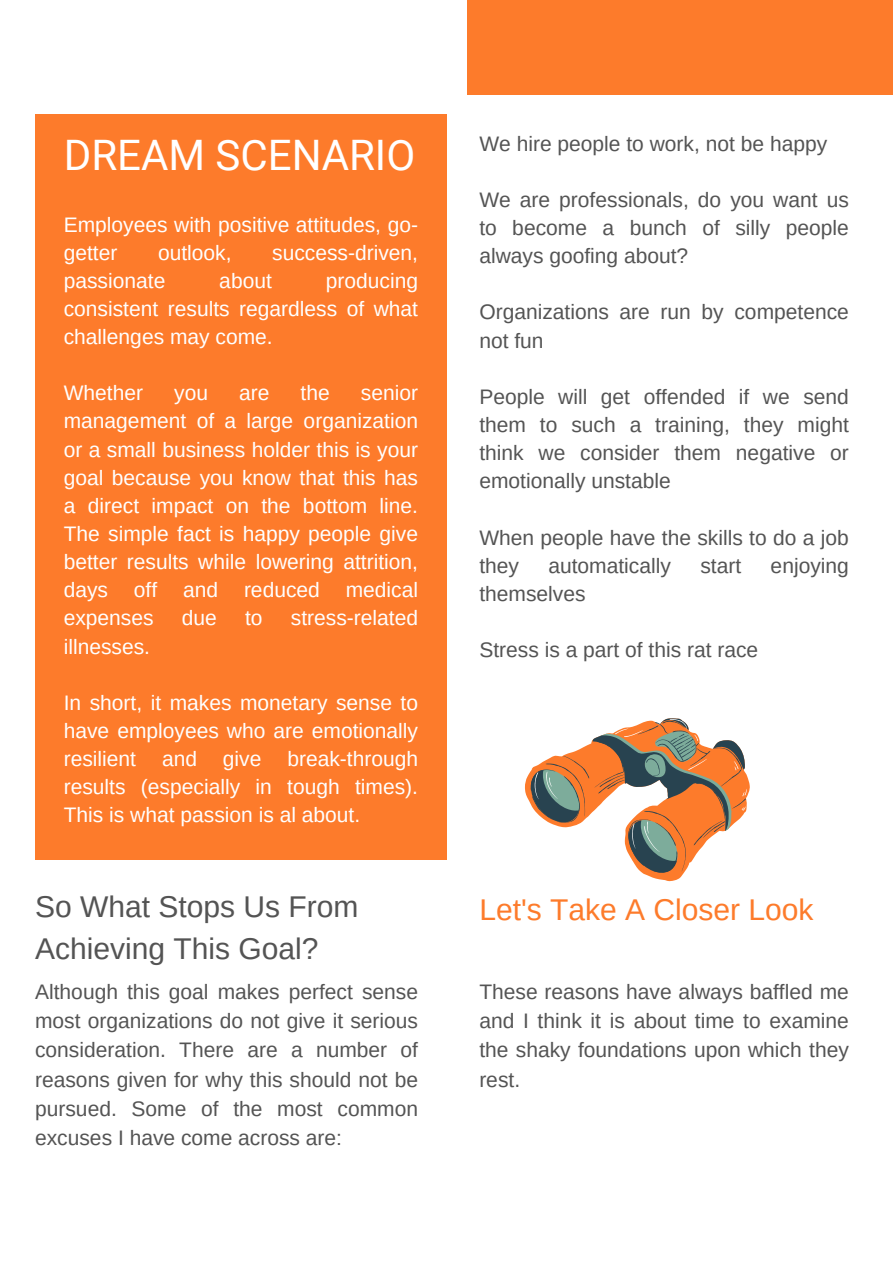
<style>
.page{position:relative;width:893px;height:1264px;background:#fff}
.page>*{position:absolute;margin:0;border:0;box-sizing:border-box;transform-origin:0 0}
.t1{font:42px "Roboto";color:#fff}
.t2{font:30px/41.7px "Arimo";color:#545454}
.t3{font:30px "Arimo";color:#fd7b2b}
.t4{font:21px/29.2px "Arimo";color:#545454;text-align:justify}
.t5{font:21px/28.2px "Arimo";color:#fff;text-align:justify}
</style>
<div class="page">
<div style="left:467px;top:0;width:425px;height:94px;background:#fd7b2b"></div>
<div style="left:35px;top:113px;width:411px;height:746px;background:#fd7b2b"></div>
<svg style="left:525px;top:718px;width:225px;height:163px"></svg>
<p class="t1" style="left:64px;top:131px;width:353px">DREAM SCENARIO</p>
<h1 class="t5" style="left:64px;top:210px;width:356px">Employees with positive attitudes, go&shy;getter</h1>
<h1 class="t5" style="left:158px;top:238px;width:75px">outlook,</h1>
<h1 class="t5" style="left:272px;top:238px;width:147px">success-driven,</h1>
<h1 class="t5" style="left:64px;top:266px;width:103px">passionate</h1>
<h1 class="t5" style="left:219px;top:266px;width:54px">about</h1>
<h1 class="t5" style="left:64px;top:266px;width:356px;text-indent:262px">producing consistent results regardless of what challenges may come.</h1>
<p class="t5" style="left:64px;top:379px;width:81px">Whether</p>
<p class="t5" style="left:174px;top:379px;width:35px">you</p>
<p class="t5" style="left:239px;top:379px;width:32px">are</p>
<p class="t5" style="left:300px;top:379px;width:31px">the</p>
<p class="t5" style="left:64px;top:379px;width:356px;text-indent:297px">senior management of a large organization or a small business holder this is your goal because you know that this has a direct impact on the bottom line.<br>The simple fact is happy people give better results while lowering attrition, days off and reduced medical expenses</p>
<p class="t5" style="left:182px;top:604px;width:37px">due</p>
<p class="t5" style="left:245px;top:604px;width:19px">to</p>
<p class="t5" style="left:291px;top:604px;width:129px">stress-related</p>
<p class="t5" style="left:64px;top:632px;width:88px">illnesses.</p>
<p class="t5" style="left:64px;top:688px;width:356px">In short, it makes monetary sense to have employees who are emotionally resilient and give break-through results (especially in tough times).<br>This is what passion is al about.</p>
<h2 class="t2" style="left:35px;top:885px;width:325px">So What Stops Us From<br>Achieving This Goal?</h2>
<p class="t4" style="left:35px;top:977px;width:384px">Although this goal makes perfect sense most organizations do not give it serious consideration. There are a number of reasons given for why this should not be pursued. Some of the most common excuses I have come across are:</p>
<p class="t4" style="left:479px;top:129px;width:349px">We hire people to work, not be happy</p>
<p class="t4" style="left:479px;top:185px;width:371px;line-height:28.2px">We are professionals, do you want us to become a bunch of silly people always goofing about?</p>
<p class="t4" style="left:479px;top:298px;width:371px;line-height:28.2px">Organizations are run by competence not fun</p>
<p class="t4" style="left:479px;top:382px;width:371px;line-height:28.2px">People will get offended if we send them to such a training, they might think we consider them negative or emotionally unstable</p>
<p class="t4" style="left:479px;top:523px;width:371px;line-height:28.2px">When people have the skills to do a job they</p>
<p class="t4" style="left:548px;top:550px;width:124px">automatically</p>
<p class="t4" style="left:700px;top:550px;width:42px">start</p>
<p class="t4" style="left:770px;top:550px;width:80px">enjoying</p>
<p class="t4" style="left:479px;top:579px;width:108px">themselves</p>
<p class="t4" style="left:479px;top:635px;width:280px">Stress is a part of this rat race</p>
<p class="t3" style="left:479px;top:892px;width:336px">Let's Take A Closer Look</p>
<h2 class="t4" style="left:479px;top:977px;width:371px">These reasons have always baffled me and I think it is about time to examine the shaky foundations upon which they rest.</h2>
</div>
